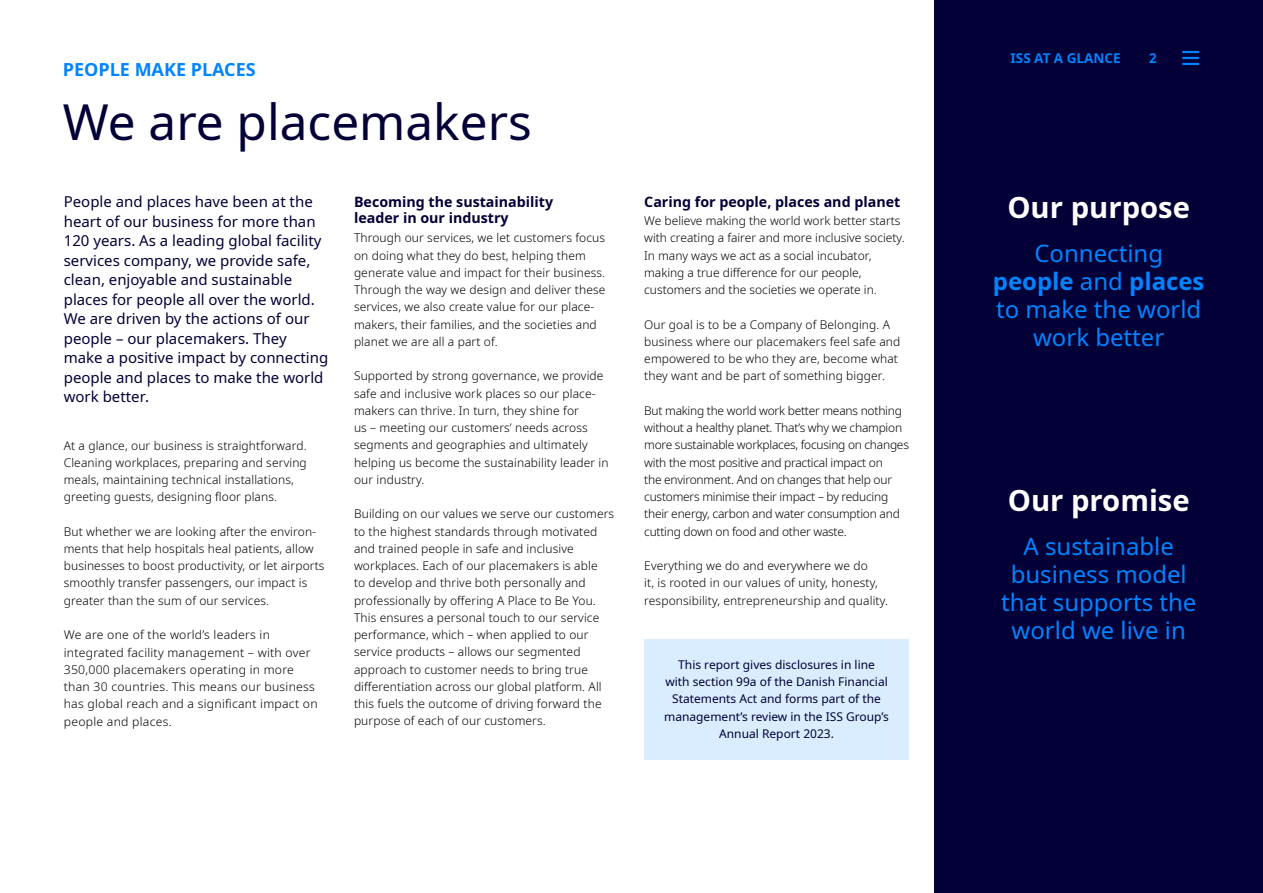
<style>
.page{position:relative;width:1263px;height:893px;background:#fff}
.page>*{position:absolute;margin:0;border:0;box-sizing:border-box;transform-origin:0 0}
.t1{font:49.5px "Noto Sans";color:#030037}
.t2{font:700 29.25px "Noto Sans";color:#fff}
.t3{font:24px/28px "Noto Sans";color:#0084ff;text-align:center}
.t4{font:700 18px "Noto Sans";color:#0084ff}
.t5{font:15px/19.5px "Noto Sans";color:#030037}
.t6{font:700 14.25px/16.5px "Noto Sans";color:#030037}
.t7{font:700 13.5px "Noto Sans";color:#0084ff}
.t8{font:300 12px/17.2px "Noto Sans";letter-spacing:.01em;color:#000}
.t9{font:300 12px/17.2px "Noto Sans";letter-spacing:-.02em;color:#000}
.t10{font:12px/17.2px "Noto Sans";color:#030037;text-align:center}
.s1{font-weight:700}
</style>
<div class="page">
<div style="left:934px;top:0;width:329px;height:893px;background:#030037"></div>
<div style="left:644px;top:639px;width:265px;height:120px;background:#d9edff"></div>
<svg style="left:1183px;top:51px;width:15px;height:14px"></svg>
<h3 class="t4" style="left:63px;top:57px;width:195px">PEOPLE MAKE PLACES</h3>
<h1 class="t1" style="left:63px;top:87px;width:471px">We are placemakers</h1>
<p class="t5" style="left:64px;top:193px;width:266px">People and places have been at the heart of our business for more than<br>120 years. As a leading global facility services company, we provide safe, clean, enjoyable and sustainable places for people all over the world.<br>We are driven by the actions of our people – our placemakers. They make a positive impact by connecting people and places to make the world work better.</p>
<p class="t8" style="left:64px;top:437px;width:244px">At a glance, our business is straightforward.<br>Cleaning workplaces, preparing and serving meals, maintaining technical installations, greeting guests, designing floor plans.</p>
<p class="t8" style="left:64px;top:523px;width:262px">But whether we are looking after the environ&shy;ments that help hospitals heal patients, allow businesses to boost productivity, or let airports smoothly transfer passengers, our impact is greater than the sum of our services.</p>
<p class="t8" style="left:64px;top:627px;width:255px">We are one of the world’s leaders in integrated facility management – with over 350,000 placemakers operating in more than 30 countries. This means our business has global reach and a significant impact on people and places.</p>
<p class="t6" style="left:354px;top:193px;width:201px">Becoming the sustainability leader in our industry</p>
<p class="t8" style="left:354px;top:230px;width:253px">Through our services, we let customers focus on doing what they do best, helping them generate value and impact for their business.<br>Through the way we design and deliver these services, we also create value for our place&shy;makers, their families, and the societies and planet we are all a part of.</p>
<p class="t8" style="left:354px;top:368px;width:256px">Supported by strong governance, we provide safe and inclusive work places so our place&shy;makers can thrive. In turn, they shine for<br>us – meeting our customers’ needs across segments and geographies and ultimately helping us become the sustainability leader in our industry.</p>
<p class="t8" style="left:354px;top:506px;width:262px">Building on our values we serve our customers to the highest standards through motivated and trained people in safe and inclusive workplaces. Each of our placemakers is able<br>to develop and thrive both personally and professionally by offering A Place to Be You.<br>This ensures a personal touch to our service performance, which – when applied to our service products – allows our segmented approach to customer needs to bring true differentiation across our global platform. All this fuels the outcome of driving forward the purpose of each of our customers.</p>
<p class="t6" style="left:644px;top:193px;width:258px">Caring for people, places and planet</p>
<p class="t8" style="left:644px;top:213px;width:262px">We believe making the world work better starts with creating a fairer and more inclusive society.<br>In many ways we act as a social incubator, making a true difference for our people, customers and the societies we operate in.</p>
<p class="t8" style="left:644px;top:316px;width:258px">Our goal is to be a Company of Belonging. A business where our placemakers feel safe and empowered to be who they are, become what they want and be part of something bigger.</p>
<p class="t9" style="left:644px;top:402px;width:266px">But making the world work better means nothing without a healthy planet. That’s why we champion more sustainable workplaces, focusing on changes with the most positive and practical impact on<br>the environment. And on changes that help our customers minimise their impact – by reducing their energy, carbon and water consumption and cutting down on food and other waste.</p>
<p class="t8" style="left:644px;top:557px;width:245px">Everything we do and everywhere we do<br>it, is rooted in our values of unity, honesty, responsibility, entrepreneurship and quality.</p>
<p class="t10" style="left:664px;top:656px;width:226px">This report gives disclosures in line<br>with section 99a of the Danish Financial Statements Act and forms part of the management’s review in the ISS Group’s Annual Report 2023.</p>
<p class="t7" style="left:1011px;top:48px;width:112px">ISS AT A GLANCE</p>
<p class="t7" style="left:1149px;top:48px;width:9px">2</p>
<h2 class="t2" style="left:1007px;top:186px;width:184px">Our purpose</h2>
<h3 class="t3" style="left:993px;top:240px;width:213px">Connecting <span class="s1">people</span> and <span class="s1">places </span>to make the world work better</h3>
<h2 class="t2" style="left:1008px;top:479px;width:183px">Our promise</h2>
<h3 class="t3" style="left:1001px;top:533px;width:197px">A sustainable business model that supports the world we live in</h3>
</div>
